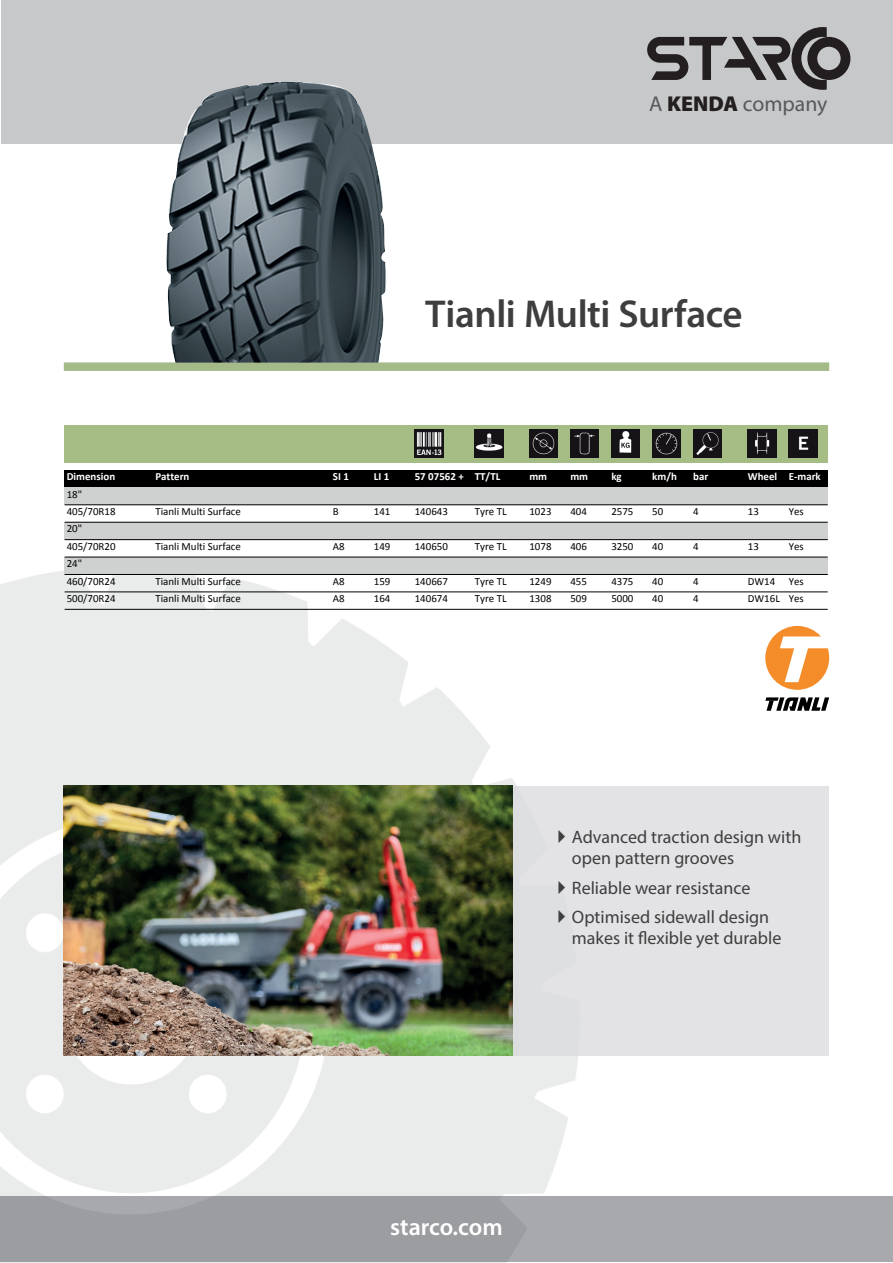
<style>
.page{position:relative;width:893px;height:1263px;background:#fff}
.page>*{position:absolute;margin:0;border:0;box-sizing:border-box;transform-origin:0 0}
.t1{font:600 39px "Myriad Pro";letter-spacing:-.01em;color:#3e3e3f}
.t2{font:600 24px "Myriad Pro";color:#fff}
.t3{font:21.6px "Myriad Pro";color:#57585a}
.t4{font:18px/21px "Myriad Pro";color:#3e3e3f}
.t5{font:10.95px/17.4px "Calibri";color:#000001}
.t6{font:700 10.95px "Calibri";color:#fff}
.s1{font-weight:900;color:#231f20}
</style>
<div class="page">
<div style="left:1px;top:0;width:891px;height:143px;background:#c7c8ca"></div>
<div style="left:0;top:1196px;width:893px;height:66px;background:#a8a9ad"></div>
<svg style="left:647px;top:27px;width:203px;height:63px"></svg>
<img style="left:0;top:565px;width:580px;height:698px">
<div style="left:64px;top:362px;width:765px;height:9px;background:#a4ba88"></div>
<img style="left:163px;top:81px;width:229px;height:282px">
<svg style="left:765px;top:697px;width:64px;height:14px"></svg>
<svg style="left:765px;top:626px;width:64px;height:64px"></svg>
<div style="left:65px;top:425px;width:88px;height:37px;background:#a5bc85"></div>
<div style="left:153px;top:425px;width:178px;height:37px;background:#a5bc85"></div>
<div style="left:331px;top:425px;width:41px;height:37px;background:#a5bc85"></div>
<div style="left:372px;top:425px;width:41px;height:37px;background:#a5bc85"></div>
<div style="left:413px;top:425px;width:60px;height:37px;background:#a5bc85"></div>
<div style="left:473px;top:425px;width:54px;height:37px;background:#a5bc85"></div>
<div style="left:527px;top:425px;width:41px;height:37px;background:#a5bc85"></div>
<div style="left:568px;top:425px;width:41px;height:37px;background:#a5bc85"></div>
<div style="left:609px;top:425px;width:41px;height:37px;background:#a5bc85"></div>
<div style="left:650px;top:425px;width:41px;height:37px;background:#a5bc85"></div>
<div style="left:691px;top:425px;width:55px;height:37px;background:#a5bc85"></div>
<div style="left:746px;top:425px;width:41px;height:37px;background:#a5bc85"></div>
<div style="left:787px;top:425px;width:41px;height:37px;background:#a5bc85"></div>
<div style="left:65px;top:470px;width:88px;height:17px;background:#000001"></div>
<div style="left:153px;top:470px;width:178px;height:17px;background:#000001"></div>
<div style="left:331px;top:470px;width:41px;height:17px;background:#000001"></div>
<div style="left:372px;top:470px;width:41px;height:17px;background:#000001"></div>
<div style="left:413px;top:470px;width:60px;height:17px;background:#000001"></div>
<div style="left:473px;top:470px;width:54px;height:17px;background:#000001"></div>
<div style="left:527px;top:470px;width:41px;height:17px;background:#000001"></div>
<div style="left:568px;top:470px;width:41px;height:17px;background:#000001"></div>
<div style="left:609px;top:470px;width:41px;height:17px;background:#000001"></div>
<div style="left:650px;top:470px;width:41px;height:17px;background:#000001"></div>
<div style="left:691px;top:470px;width:55px;height:17px;background:#000001"></div>
<div style="left:746px;top:470px;width:41px;height:17px;background:#000001"></div>
<div style="left:787px;top:470px;width:41px;height:17px;background:#000001"></div>
<div style="left:65px;top:487px;width:763px;height:18px;background:#cfd1d0"></div>
<div style="left:65px;top:522px;width:763px;height:18px;background:#cfd1d0"></div>
<div style="left:65px;top:557px;width:763px;height:17px;background:#cfd1d0"></div>
<img style="left:415px;top:429px;width:28px;height:28px">
<img style="left:475px;top:429px;width:28px;height:28px">
<img style="left:529px;top:429px;width:29px;height:28px">
<img style="left:570px;top:429px;width:29px;height:28px">
<img style="left:611px;top:429px;width:29px;height:28px">
<img style="left:652px;top:429px;width:28px;height:28px">
<img style="left:693px;top:429px;width:28px;height:28px">
<img style="left:748px;top:429px;width:28px;height:28px">
<img style="left:789px;top:429px;width:28px;height:28px">
<hr style="left:65px;top:504px;width:763px;height:1px;background:#000001">
<hr style="left:65px;top:522px;width:763px;height:1px;background:#000001">
<hr style="left:65px;top:539px;width:763px;height:1px;background:#000001">
<hr style="left:65px;top:557px;width:763px;height:1px;background:#000001">
<hr style="left:65px;top:574px;width:763px;height:1px;background:#000001">
<hr style="left:65px;top:592px;width:763px;height:1px;background:#000001">
<hr style="left:65px;top:609px;width:763px;height:1px;background:#000001">
<div style="left:497px;top:786px;width:332px;height:270px;background:#e3e3e5"></div>
<img style="left:64px;top:786px;width:448px;height:270px">
<h3 class="t3" style="left:649px;top:90px;width:180px">A <span class="s1">KENDA</span> company</h3>
<h1 class="t1" style="left:425px;top:289px;width:319px">Tianli Multi Surface</h1>
<p class="t6" style="left:67px;top:470px;width:50px">Dimension</p>
<p class="t6" style="left:155px;top:470px;width:36px">Pattern</p>
<p class="t6" style="left:333px;top:470px;width:18px">SI 1</p>
<p class="t6" style="left:374px;top:470px;width:17px">LI 1</p>
<p class="t6" style="left:415px;top:470px;width:87px">57 07562 + TT/TL</p>
<p class="t6" style="left:529px;top:470px;width:19px">mm</p>
<p class="t6" style="left:570px;top:470px;width:19px">mm</p>
<p class="t6" style="left:611px;top:470px;width:12px">kg</p>
<p class="t6" style="left:652px;top:470px;width:26px">km/h</p>
<p class="t6" style="left:693px;top:470px;width:17px">bar</p>
<p class="t6" style="left:748px;top:470px;width:75px">Wheel E-mark</p>
<p class="t5" style="left:67px;top:485px;width:50px">18"<br>405/70R18</p>
<p class="t5" style="left:155px;top:503px;width:87px">Tianli Multi Surface</p>
<p class="t5" style="left:333px;top:503px;width:7px">B</p>
<p class="t5" style="left:374px;top:503px;width:18px">141</p>
<p class="t5" style="left:415px;top:503px;width:35px">140643</p>
<p class="t5" style="left:475px;top:503px;width:33px">Tyre TL</p>
<p class="t5" style="left:529px;top:503px;width:24px">1023</p>
<p class="t5" style="left:570px;top:503px;width:18px">404</p>
<p class="t5" style="left:611px;top:503px;width:24px">2575</p>
<p class="t5" style="left:652px;top:503px;width:13px">50</p>
<p class="t5" style="left:693px;top:503px;width:7px">4</p>
<p class="t5" style="left:748px;top:503px;width:13px">13</p>
<p class="t5" style="left:789px;top:503px;width:17px">Yes</p>
<p class="t5" style="left:67px;top:520px;width:50px">20"<br>405/70R20</p>
<p class="t5" style="left:67px;top:555px;width:50px">24"<br>460/70R24</p>
<p class="t5" style="left:155px;top:538px;width:87px">Tianli Multi Surface</p>
<p class="t5" style="left:333px;top:538px;width:13px">A8</p>
<p class="t5" style="left:374px;top:538px;width:18px">149</p>
<p class="t5" style="left:415px;top:538px;width:35px">140650</p>
<p class="t5" style="left:475px;top:538px;width:33px">Tyre TL</p>
<p class="t5" style="left:529px;top:538px;width:24px">1078</p>
<p class="t5" style="left:570px;top:538px;width:18px">406</p>
<p class="t5" style="left:611px;top:538px;width:24px">3250</p>
<p class="t5" style="left:652px;top:538px;width:13px">40</p>
<p class="t5" style="left:693px;top:538px;width:7px">4</p>
<p class="t5" style="left:748px;top:538px;width:13px">13</p>
<p class="t5" style="left:789px;top:538px;width:17px">Yes</p>
<p class="t5" style="left:155px;top:572px;width:87px">Tianli Multi Surface</p>
<p class="t5" style="left:333px;top:572px;width:13px">A8</p>
<p class="t5" style="left:374px;top:572px;width:18px">159</p>
<p class="t5" style="left:415px;top:572px;width:35px">140667</p>
<p class="t5" style="left:475px;top:572px;width:33px">Tyre TL</p>
<p class="t5" style="left:529px;top:572px;width:24px">1249</p>
<p class="t5" style="left:570px;top:572px;width:18px">455</p>
<p class="t5" style="left:611px;top:572px;width:24px">4375</p>
<p class="t5" style="left:652px;top:572px;width:13px">40</p>
<p class="t5" style="left:693px;top:572px;width:7px">4</p>
<p class="t5" style="left:748px;top:572px;width:57px">DW14 Yes</p>
<p class="t5" style="left:67px;top:590px;width:50px">500/70R24</p>
<p class="t5" style="left:155px;top:590px;width:87px">Tianli Multi Surface</p>
<p class="t5" style="left:333px;top:590px;width:13px">A8</p>
<p class="t5" style="left:374px;top:590px;width:18px">164</p>
<p class="t5" style="left:415px;top:590px;width:35px">140674</p>
<p class="t5" style="left:475px;top:590px;width:33px">Tyre TL</p>
<p class="t5" style="left:529px;top:590px;width:24px">1308</p>
<p class="t5" style="left:570px;top:590px;width:18px">509</p>
<p class="t5" style="left:611px;top:590px;width:24px">5000</p>
<p class="t5" style="left:652px;top:590px;width:13px">40</p>
<p class="t5" style="left:693px;top:590px;width:7px">4</p>
<p class="t5" style="left:748px;top:590px;width:57px">DW16L Yes</p>
<h3 class="t4" style="left:572px;top:826px;width:231px">Advanced traction design with open pattern grooves</h3>
<h3 class="t4" style="left:572px;top:873px;width:199px;line-height:29.5px">Reliable wear resistance<br>Optimised sidewall design</h3>
<h3 class="t4" style="left:572px;top:927px;width:211px">makes it flexible yet durable</h3>
<h2 class="t2" style="left:390px;top:1211px;width:114px">starco.com</h2>
</div>
